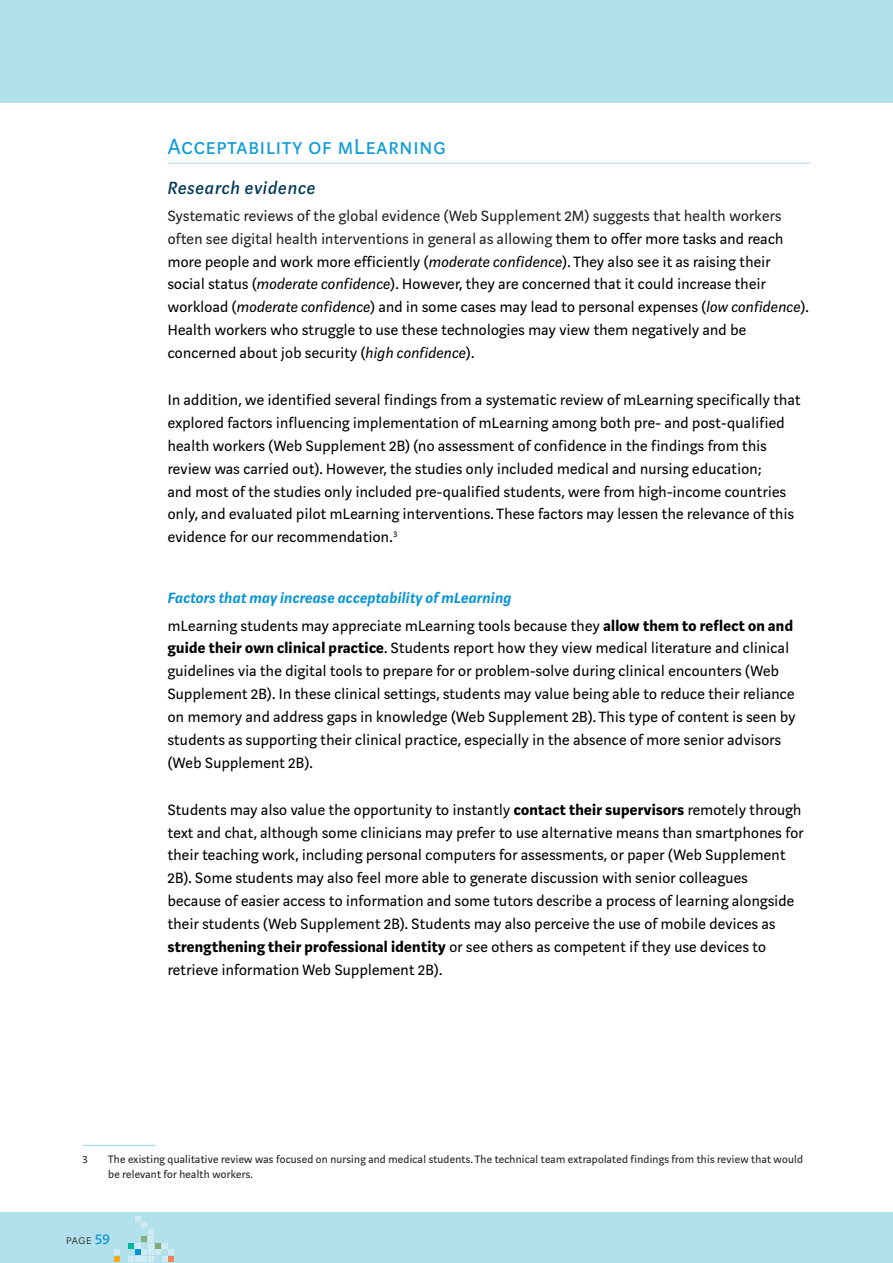
<style>
.page{position:relative;width:893px;height:1263px;background:#fff}
.page>*{position:absolute;margin:0;border:0;box-sizing:border-box;transform-origin:0 0}
.B_Head{font:24px "Marat Sans Regular Small Caps";letter-spacing:.04em;color:#109dda}
.C_Head{font:italic 500 19.5px "Marat Sans";letter-spacing:.05em;color:#003b57}
.BODY_Text_Main_Part{font:16.5px/22.8px "Marat Sans";letter-spacing:.02em;color:#000}
.D_Head{font:italic 600 16.5px "Marat Sans";letter-spacing:.02em;color:#0093d5}
.t1{font:13.5px "Marat Sans Extralight Small Caps";color:#231f20}
.Footnote{font:12px/15px "Marat Sans";letter-spacing:.02em;color:#231f20}
.s1{color:#231f20}
.s2{font-style:italic}
.s3{font-weight:700}
.s4{font-family:"Marat Sans";font-size:16.5px;color:#0093d5}
</style>
<div class="page">
<div style="left:0;top:1212px;width:893px;height:51px;background:#b3e1eb"></div>
<div style="left:0;top:0;width:893px;height:102px;background:#b3e1eb"></div>
<svg style="left:114px;top:1216px;width:60px;height:46px"></svg>
<hr style="left:168px;top:163px;width:642px;height:1px;background:#b3e1eb">
<hr style="left:83px;top:1145px;width:72px;height:1px;background:#b3e1eb">
<p class="B_Head" style="left:168px;top:134px;width:280px">Acceptability of mLearning</p>
<p class="C_Head" style="left:168px;top:177px;width:149px">Research evidence</p>
<p class="BODY_Text_Main_Part" style="left:168px;top:205px;width:643px"><span class="s1">Systematic reviews of the global evidence (Web Supplement 2M) suggests that health workers often see digital health interventions in general as allowing</span> them to offer more tasks and reach more people and work more efficiently (<span class="s2">moderate confidence</span>). They also see it as raising their social status (<span class="s2">moderate confidence</span>). However, they are concerned that it could increase their workload (<span class="s2">moderate confidence</span>) and in some cases may lead to personal expenses (<span class="s2">low confidence</span>).<br>Health workers who struggle to use these technologies may view them negatively and be concerned about job security (<span class="s2">high confidence</span>).</p>
<p class="BODY_Text_Main_Part" style="left:168px;top:389px;width:634px">In addition, we identified several findings from a systematic review of mLearning specifically that explored factors influencing implementation of mLearning among both pre- and post-qualified health workers (Web Supplement 2B) (no assessment of confidence in the findings from this review was carried out). However, the studies only included medical and nursing education;<br>and most of the studies only included pre-qualified students, were from high-income countries only, and evaluated pilot mLearning interventions. These factors may lessen the relevance of this evidence for our recommendation.<sup>3</sup></p>
<p class="D_Head" style="left:168px;top:589px;width:345px">Factors that may increase acceptability of mLearning</p>
<p class="BODY_Text_Main_Part" style="left:168px;top:614px;width:629px">mLearning students may appreciate mLearning tools because they <span class="s3">allow them to reflect on and guide their own clinical practice</span>. Students report how they view medical literature and clinical guidelines via the digital tools to prepare for or problem-solve during clinical encounters (Web Supplement 2B). In these clinical settings, students may value being able to reduce their reliance on memory and address gaps in knowledge (Web Supplement 2B). This type of content is seen by students as supporting their clinical practice, especially in the absence of more senior advisors (Web Supplement 2B).</p>
<p class="BODY_Text_Main_Part" style="left:168px;top:798px;width:637px">Students may also value the opportunity to instantly <span class="s3">contact their supervisors</span> remotely through text and chat, although some clinicians may prefer to use alternative means than smartphones for their teaching work, including personal computers for assessments, or paper (Web Supplement 2B). Some students may also feel more able to generate discussion with senior colleagues because of easier access to information and some tutors describe a process of learning alongside their students (Web Supplement 2B). Students may also perceive the use of mobile devices as <span class="s3">strengthening their professional identity</span> or see others as competent if they use devices to retrieve information Web Supplement 2B).</p>
<p class="Footnote" style="left:83px;top:1152px;width:6px">3</p>
<p class="Footnote" style="left:108px;top:1152px;width:696px">The existing qualitative review was focused on nursing and medical students. The technical team extrapolated findings from this review that would be relevant for health workers.</p>
<p class="t1" style="left:66px;top:1232px;width:45px">page <span class="s4">59</span></p>
</div>
